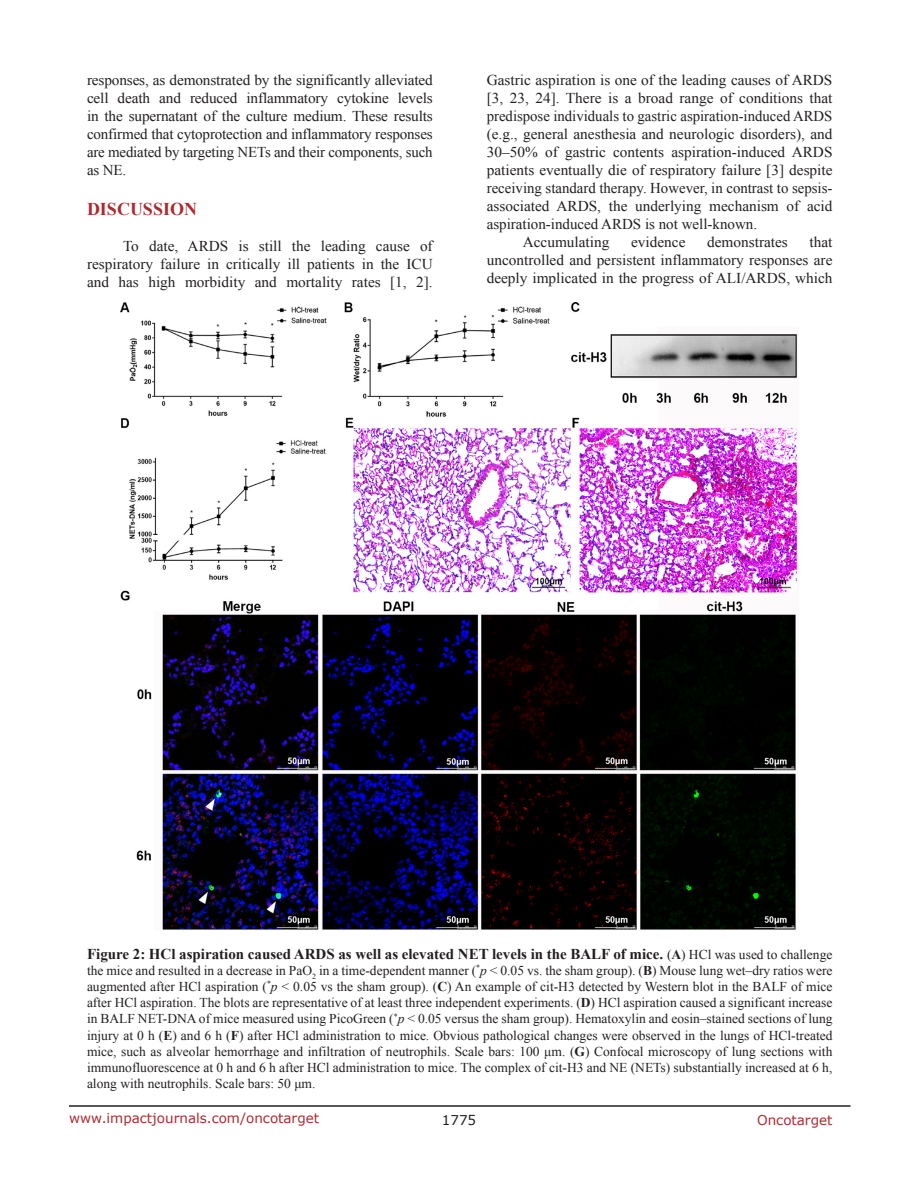
<style>
.page{position:relative;width:918px;height:1188px;background:#fff}
.page>*{position:absolute;margin:0;border:0;box-sizing:border-box;transform-origin:0 0}
.Heading{font:700 18px "Times New Roman";color:#ac2b31}
.BodyText{font:15px/18px "Times New Roman";color:#231f20;text-align:justify}
.FigureText{font:700 15px "Times New Roman";color:#231f20}
.FigureText-2{font:13.5px/16.2px "Times New Roman";color:#231f20;text-align:justify}
.t1{font:13.5px "Verdana";color:#ac2b31}
.t2{font:13.5px "Verdana";color:#231f20}
.s1{font-weight:400;font-size:13.5px}
.s2{font-size:13.5px}
.s3{font-style:italic}
.s4{font-weight:700}
</style>
<div class="page">
<hr style="left:69px;top:1105px;width:781px;height:2px;background:#231f20">
<img style="left:121px;top:303px;width:677px;height:627px">
<p class="BodyText" style="left:87px;top:71px;width:347px">responses, as demonstrated by the significantly alleviated cell death and reduced inflammatory cytokine levels in the supernatant of the culture medium. These results confirmed that cytoprotection and inflammatory responses are mediated by targeting NETs and their components, such as NE.</p>
<p class="Heading" style="left:87px;top:197px;width:112px">DISCUSSION</p>
<p class="BodyText" style="left:87px;top:237px;width:347px;text-indent:36px">To date, ARDS is still the leading cause of respiratory failure in critically ill patients in the ICU and has high morbidity and mortality rates [1, 2].</p>
<p class="BodyText" style="left:487px;top:71px;width:347px">Gastric aspiration is one of the leading causes of ARDS [3, 23, 24]. There is a broad range of conditions that predispose individuals to gastric aspiration-induced ARDS (e.g., general anesthesia and neurologic disorders), and 30–50% of gastric contents aspiration-induced ARDS patients eventually die of respiratory failure [3] despite receiving standard therapy. However, in contrast to sepsis&shy;associated ARDS, the underlying mechanism of acid aspiration-induced ARDS is not well-known.</p>
<p class="BodyText" style="left:523px;top:233px;width:88px">Accumulating</p>
<p class="BodyText" style="left:631px;top:233px;width:56px">evidence</p>
<p class="BodyText" style="left:707px;top:233px;width:82px">demonstrates</p>
<p class="BodyText" style="left:487px;top:233px;width:347px;text-indent:323px">that uncontrolled and persistent inflammatory responses are deeply implicated in the progress of ALI/ARDS, which</p>
<p class="FigureText" style="left:87px;top:943px;width:747px">Figure 2: HCl aspiration caused ARDS as well as elevated NET levels in the BALF of mice. <span class="s1">(</span><span class="s2">A</span><span class="s1">) HCl was used to challenge</span></p>
<p class="FigureText-2" style="left:87px;top:962px;width:747px">the mice and resulted in a decrease in PaO<sub>2</sub> in a time-dependent manner (<sup>*</sup><span class="s3">p</span> &lt; 0.05 vs. the sham group). (<span class="s4">B</span>) Mouse lung wet–dry ratios were augmented after HCl aspiration (<sup>*</sup><span class="s3">p</span> &lt; 0.05 vs the sham group). (<span class="s4">C</span>) An example of cit-H3 detected by Western blot in the BALF of mice after HCl aspiration. The blots are representative of at least three independent experiments. (<span class="s4">D</span>) HCl aspiration caused a significant increase in BALF NET-DNA of mice measured using PicoGreen (<sup>*</sup><span class="s3">p</span> &lt; 0.05 versus the sham group). Hematoxylin and eosin–stained sections of lung injury at 0 h (<span class="s4">E</span>) and 6 h (<span class="s4">F</span>) after HCl administration to mice. Obvious pathological changes were observed in the lungs of HCl-treated mice, such as alveolar hemorrhage and infiltration of neutrophils. Scale bars: 100 μm. (<span class="s4">G</span>) Confocal microscopy of lung sections with immunofluorescence at 0 h and 6 h after HCl administration to mice. The complex of cit-H3 and NE (NETs) substantially increased at 6 h, along with neutrophils. Scale bars: 50 μm.</p>
<p class="t1" style="left:69px;top:1109px;width:252px">www.impactjournals.com/oncotarget</p>
<p class="t2" style="left:442px;top:1111px;width:36px">1775</p>
<p class="t1" style="left:757px;top:1111px;width:77px">Oncotarget</p>
</div>
